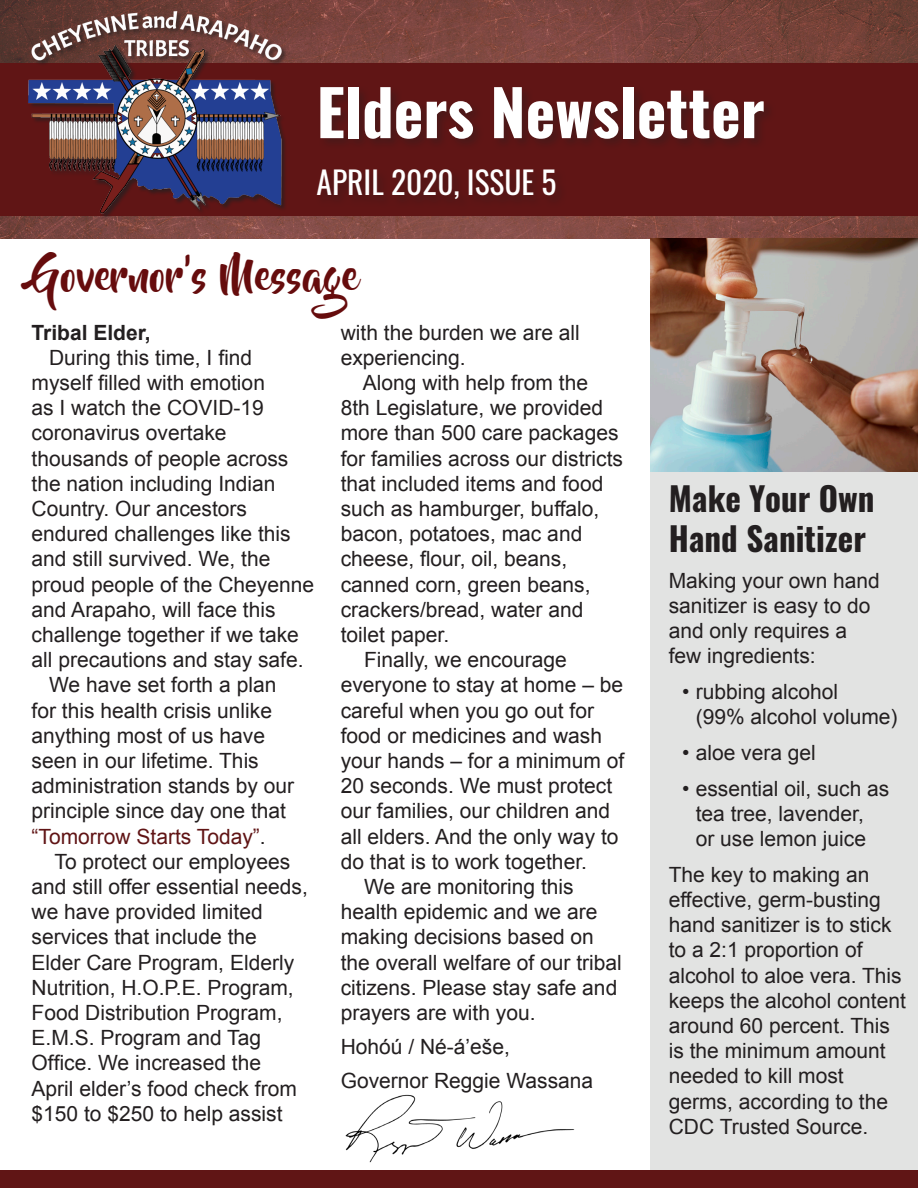
<style>
.page{position:relative;width:918px;height:1188px;background:#fff}
.page>*{position:absolute;margin:0;border:0;box-sizing:border-box;transform-origin:0 0}
.t1{font:700 63px "Oswald";color:#fff}
.t2{font:42px "Beyond The Mountains";color:#660c0d}
.t3{font:700 33px "Oswald";color:#231f20}
.t4{font:31.5px "Oswald";color:#fff}
.t5{font:21px/25.2px "Arial";color:#231f20}
.t6{font:700 21px "Arial";color:#231f20}
.s1{color:#601415}
</style>
<div class="page">
<img style="left:330px;top:0;width:588px;height:238px">
<div style="left:0;top:63px;width:918px;height:152px;background:#601515"></div>
<div style="left:315px;top:85px;width:461px;height:126px;background:#231f20;opacity:.37"></div>
<img style="left:0;top:0;width:330px;height:238px">
<div style="left:650px;top:239px;width:268px;height:949px;background:#e2e3e2"></div>
<img style="left:650px;top:238px;width:268px;height:233px">
<img style="left:345px;top:1094px;width:230px;height:69px">
<div style="left:0;top:1170px;width:918px;height:18px;background:#601515"></div>
<p class="t1" style="left:317px;top:80px;width:450px">Elders Newsletter</p>
<p class="t4" style="left:317px;top:154px;width:242px">APRIL 2020, ISSUE 5</p>
<p class="t2" style="left:32px;top:253px;width:328px">Governor’s Message</p>
<p class="t6" style="left:32px;top:318px;width:121px">Tribal Elder,</p>
<p class="t5" style="left:32px;top:345px;width:284px;text-indent:18px">During this time, I find myself filled with emotion<br>as I watch the COVID-19 coronavirus overtake thousands of people across the nation including Indian<br>Country. Our ancestors endured challenges like this and still survived. We, the proud people of the Cheyenne and Arapaho, will face this challenge together if we take all precautions and stay safe.</p>
<p class="t5" style="left:32px;top:673px;width:264px;text-indent:18px">We have set forth a plan for this health crisis unlike anything most of us have seen in our lifetime. This administration stands by our principle since day one that <span class="s1">“Tomorrow Starts Today”</span>.</p>
<p class="t5" style="left:32px;top:849px;width:278px;text-indent:23px">To protect our employees and still offer essential needs, we have provided limited services that include the<br>Elder Care Program, Elderly<br>Nutrition, H.O.P.E. Program,<br>Food Distribution Program,<br>E.M.S. Program and Tag<br>Office. We increased the<br>April elder’s food check from $150 to $250 to help assist</p>
<p class="t5" style="left:341px;top:320px;width:241px">with the burden we are all experiencing.</p>
<p class="t5" style="left:341px;top:370px;width:284px;text-indent:22px">Along with help from the<br>8th Legislature, we provided more than 500 care packages for families across our districts that included items and food such as hamburger, buffalo, bacon, potatoes, mac and cheese, flour, oil, beans, canned corn, green beans, crackers/bread, water and toilet paper.</p>
<p class="t5" style="left:341px;top:647px;width:285px;text-indent:23px">Finally, we encourage everyone to stay at home – be careful when you go out for food or medicines and wash your hands – for a minimum of<br>20 seconds. We must protect our families, our children and all elders. And the only way to do that is to work together.</p>
<p class="t5" style="left:341px;top:874px;width:283px;text-indent:23px">We are monitoring this health epidemic and we are making decisions based on the overall welfare of our tribal citizens. Please stay safe and prayers are with you.</p>
<p class="t5" style="left:341px;top:1034px;width:171px">Hohóú / Né-á’eše,</p>
<p class="t5" style="left:341px;top:1069px;width:254px">Governor Reggie Wassana</p>
<p class="t3" style="left:669px;top:482px;width:207px">Make Your Own</p>
<p class="t3" style="left:669px;top:521px;width:199px">Hand Sanitizer</p>
<p class="t5" style="left:669px;top:568px;width:213px">Making your own hand sanitizer is easy to do and only requires a few ingredients:</p>
<p class="t5" style="left:696px;top:679px;width:203px;text-indent:-14px">• rubbing alcohol<br>(99% alcohol volume)</p>
<p class="t5" style="left:682px;top:740px;width:135px">• aloe vera gel</p>
<p class="t5" style="left:682px;top:776px;width:209px;text-align:center">• essential oil, such as tea tree, lavender,<br>or use lemon juice</p>
<p class="t5" style="left:669px;top:862px;width:239px">The key to making an effective, germ-busting hand sanitizer is to stick to a 2:1 proportion of alcohol to aloe vera. This keeps the alcohol content around 60 percent. This is the minimum amount needed to kill most germs, according to the<br>CDC Trusted Source.</p>
</div>
